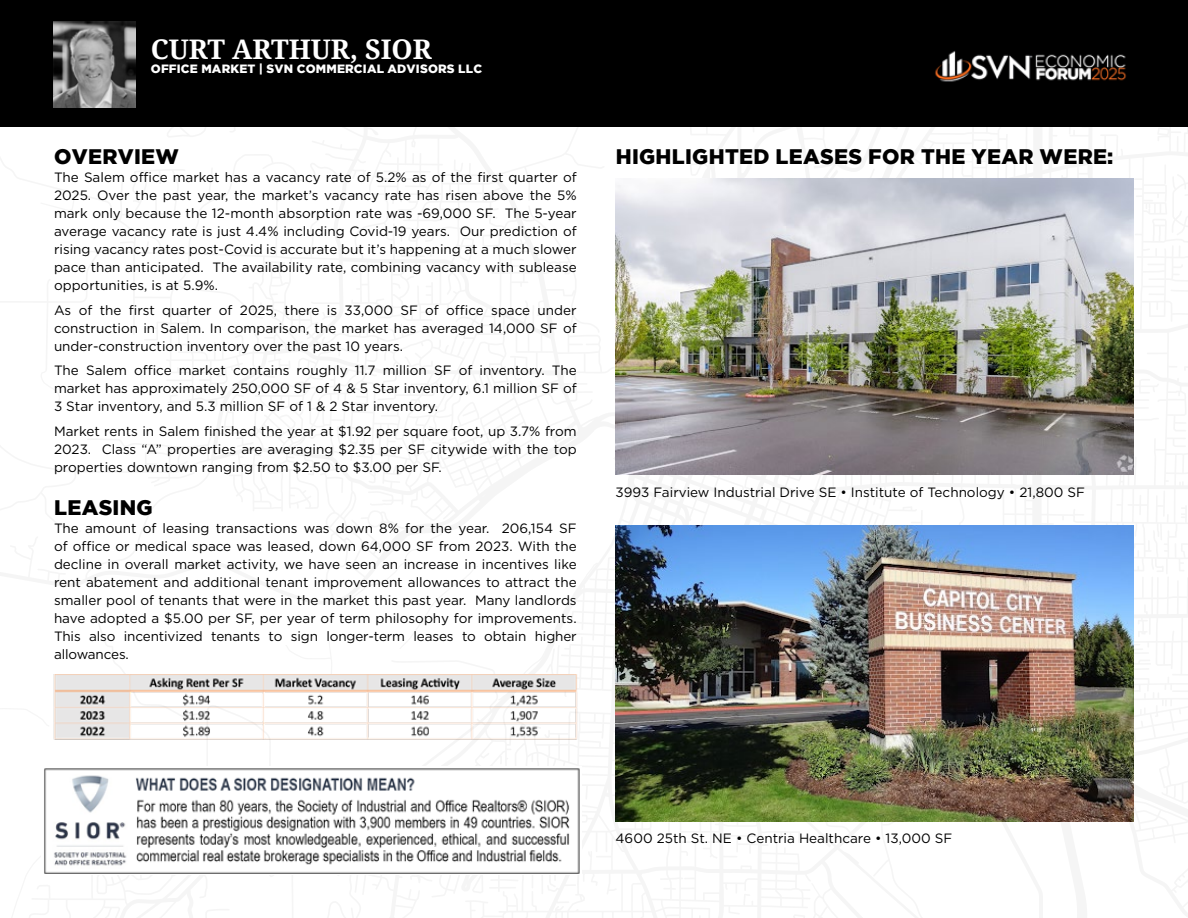
<style>
.page{position:relative;width:1188px;height:918px;background:#fff}
.page>*{position:absolute;margin:0;border:0;box-sizing:border-box;transform-origin:0 0}
.t1{font:700 27px "Noto Serif";color:#fff}
.t2{font:900 21px "Gotham";letter-spacing:.015em;color:#000}
.t3{font:13.5px/18px "Gotham";color:#000;text-align:justify}
.t4{font:900 12px "Gotham";letter-spacing:.015em;color:#fff}
</style>
<div class="page">
<div style="left:0;top:0;width:1188px;height:127px;background:#000"></div>
<img style="left:935px;top:51px;width:192px;height:31px">
<img style="left:44px;top:768px;width:536px;height:106px">
<img style="left:616px;top:179px;width:518px;height:295px">
<img style="left:616px;top:525px;width:518px;height:296px">
<img style="left:53px;top:22px;width:82px;height:85px">
<img style="left:53px;top:674px;width:525px;height:66px">
<h1 class="t1" style="left:151px;top:30px;width:283px">CURT ARTHUR, SIOR</h1>
<p class="t4" style="left:151px;top:62px;width:333px">OFFICE MARKET | SVN COMMERCIAL ADVISORS LLC</p>
<h2 class="t2" style="left:54px;top:144px;width:126px">OVERVIEW</h2>
<p class="t3" style="left:54px;top:168px;width:524px">The Salem office market has a vacancy rate of 5.2% as of the first quarter of 2025. Over the past year, the market’s vacancy rate has risen above the 5% mark only because the 12-month absorption rate was -69,000 SF. The 5-year average vacancy rate is just 4.4% including Covid-19 years. Our prediction of rising vacancy rates post-Covid is accurate but it’s happening at a much slower pace than anticipated. The availability rate, combining vacancy with sublease opportunities, is at 5.9%.</p>
<p class="t3" style="left:54px;top:301px;width:524px">As of the first quarter of 2025, there is 33,000 SF of office space under construction in Salem. In comparison, the market has averaged 14,000 SF of under-construction inventory over the past 10 years.</p>
<p class="t3" style="left:54px;top:361px;width:524px">The Salem office market contains roughly 11.7 million SF of inventory. The market has approximately 250,000 SF of 4 &amp; 5 Star inventory, 6.1 million SF of 3 Star inventory, and 5.3 million SF of 1 &amp; 2 Star inventory.</p>
<p class="t3" style="left:54px;top:422px;width:524px">Market rents in Salem finished the year at $1.92 per square foot, up 3.7% from 2023. Class “A” properties are averaging $2.35 per SF citywide with the top properties downtown ranging from $2.50 to $3.00 per SF.</p>
<h2 class="t2" style="left:54px;top:496px;width:100px">LEASING</h2>
<p class="t3" style="left:54px;top:519px;width:524px">The amount of leasing transactions was down 8% for the year. 206,154 SF of office or medical space was leased, down 64,000 SF from 2023. With the decline in overall market activity, we have seen an increase in incentives like rent abatement and additional tenant improvement allowances to attract the smaller pool of tenants that were in the market this past year. Many landlords have adopted a $5.00 per SF, per year of term philosophy for improvements.<br>This also incentivized tenants to sign longer-term leases to obtain higher allowances.</p>
<h2 class="t2" style="left:616px;top:144px;width:499px">HIGHLIGHTED LEASES FOR THE YEAR WERE:</h2>
<p class="t3" style="left:616px;top:483px;width:471px">3993 Fairview Industrial Drive SE • Institute of Technology • 21,800 SF</p>
<p class="t3" style="left:616px;top:829px;width:338px">4600 25th St. NE • Centria Healthcare • 13,000 SF</p>
</div>
